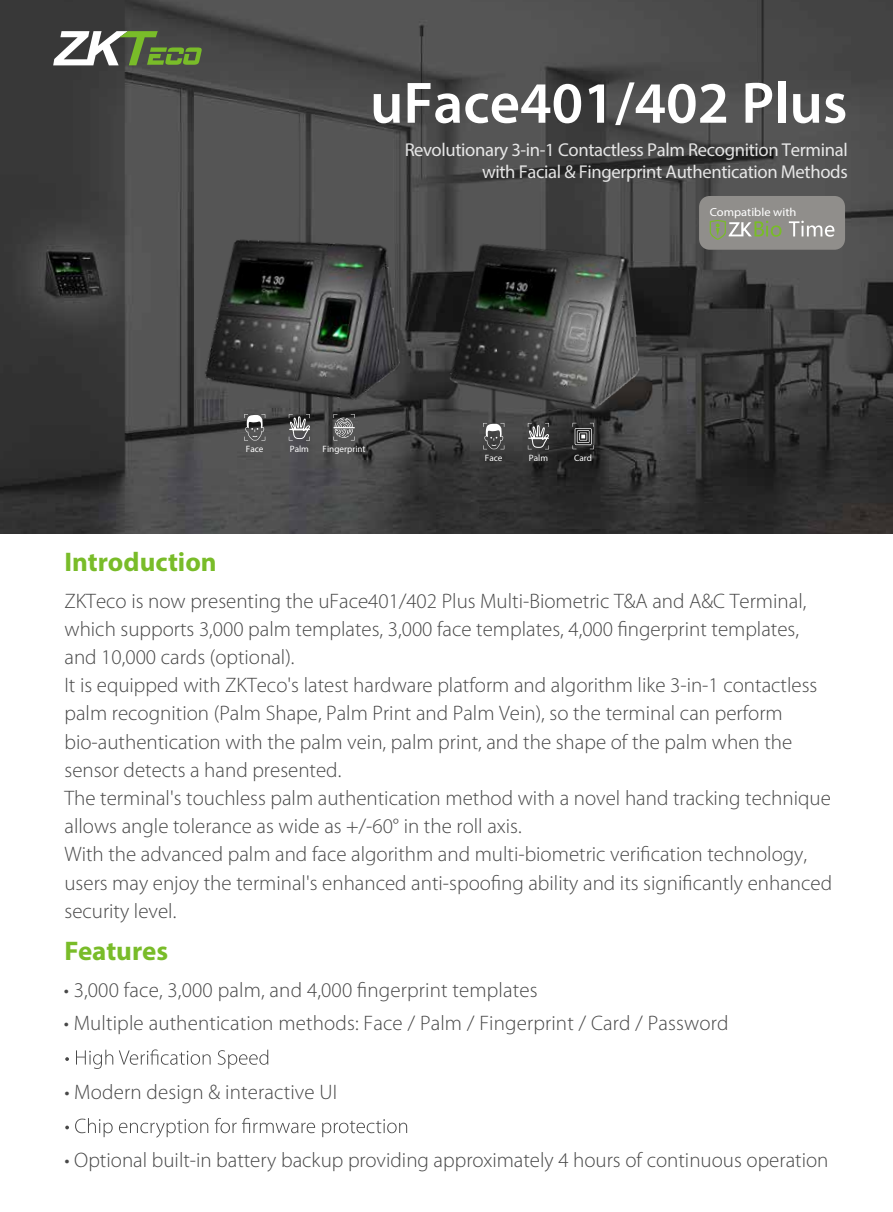
<style>
.page{position:relative;width:893px;height:1212px;background:#fff}
.page>*{position:absolute;margin:0;border:0;box-sizing:border-box;transform-origin:0 0}
.t1{font:600 58.8px "Myriad Pro";color:#fff}
.t2{font:700 27px "Myriad Pro";color:#79bc29}
.t3{font:300 21px/28.2px "Myriad Pro";color:#484848}
.t4{font:18.6px/22.4px "Myriad Pro";letter-spacing:-.02em;color:#fff;text-align:right}
.t5{font:11.7px "Myriad Pro";color:#fff;scale:1.07 1}
.t6{font:600 semi-condensed 9.15px "Myriad Pro";color:#fff}
</style>
<div class="page">
<img style="left:0;top:0;width:893px;height:534px">
<svg style="left:289px;top:417px;width:21px;height:28px"></svg>
<svg style="left:244px;top:417px;width:21px;height:23px"></svg>
<svg style="left:53px;top:31px;width:149px;height:34px"></svg>
<svg style="left:333px;top:417px;width:22px;height:23px"></svg>
<svg style="left:528px;top:430px;width:21px;height:24px"></svg>
<svg style="left:483px;top:430px;width:21px;height:19px"></svg>
<svg style="left:573px;top:430px;width:21px;height:19px"></svg>
<img style="left:434px;top:226px;width:214px;height:204px">
<img style="left:189px;top:226px;width:220px;height:191px">
<svg style="left:65px;top:1049px;width:203px;height:20px"></svg>
<svg style="left:65px;top:1118px;width:342px;height:19px"></svg>
<div style="left:699px;top:196px;width:146px;height:54px;background:#908e8b;border-radius:11px"></div>
<svg style="left:789px;top:221px;width:45px;height:16px"></svg>
<svg style="left:710px;top:220px;width:71px;height:20px"></svg>
<h1 class="t1" style="left:370px;top:66px;width:479px">uFace401/402 Plus</h1>
<p class="t4" style="left:404px;top:138px;width:445px">Revolutionary 3-in-1 Contactless Palm Recognition Terminal with Facial &amp; Fingerprint Authentication Methods</p>
<p class="t6" style="left:246px;top:444px;width:19px">Face</p>
<p class="t6" style="left:290px;top:444px;width:21px">Palm</p>
<p class="t6" style="left:323px;top:443px;width:45px">Fingerprint</p>
<p class="t2" style="left:65px;top:544px;width:154px">Introduction</p>
<p class="t6" style="left:485px;top:452px;width:19px">Face</p>
<p class="t6" style="left:529px;top:452px;width:21px">Palm</p>
<p class="t6" style="left:574px;top:452px;width:19px">Card</p>
<p class="t5" style="left:710px;top:205px;width:83px">Compatible with</p>
<p class="t3" style="left:65px;top:587px;width:769px">ZKTeco is now presenting the uFace401/402 Plus Multi-Biometric T&amp;A and A&amp;C Terminal, which supports 3,000 palm templates, 3,000 face templates, 4,000 fingerprint templates, and 10,000 cards (optional).<br>It is equipped with ZKTeco's latest hardware platform and algorithm like 3-in-1 contactless palm recognition (Palm Shape, Palm Print and Palm Vein), so the terminal can perform bio-authentication with the palm vein, palm print, and the shape of the palm when the sensor detects a hand presented.<br>The terminal's touchless palm authentication method with a novel hand tracking technique allows angle tolerance as wide as +/-60° in the roll axis.<br>With the advanced palm and face algorithm and multi-biometric verification technology, users may enjoy the terminal's enhanced anti-spoofing ability and its significantly enhanced security level.</p>
<p class="t2" style="left:65px;top:933px;width:105px">Features</p>
<p class="t3" style="left:64px;top:976px;width:475px">• 3,000 face, 3,000 palm, and 4,000 fingerprint templates</p>
<p class="t3" style="left:64px;top:1009px;width:666px">• Multiple authentication methods: Face / Palm / Fingerprint / Card / Password</p>
<p class="t3" style="left:65px;top:1078px;width:274px">• Modern design &amp; interactive UI</p>
<p class="t3" style="left:65px;top:1146px;width:765px">• Optional built-in battery backup providing approximately 4 hours of continuous operation</p>
</div>
